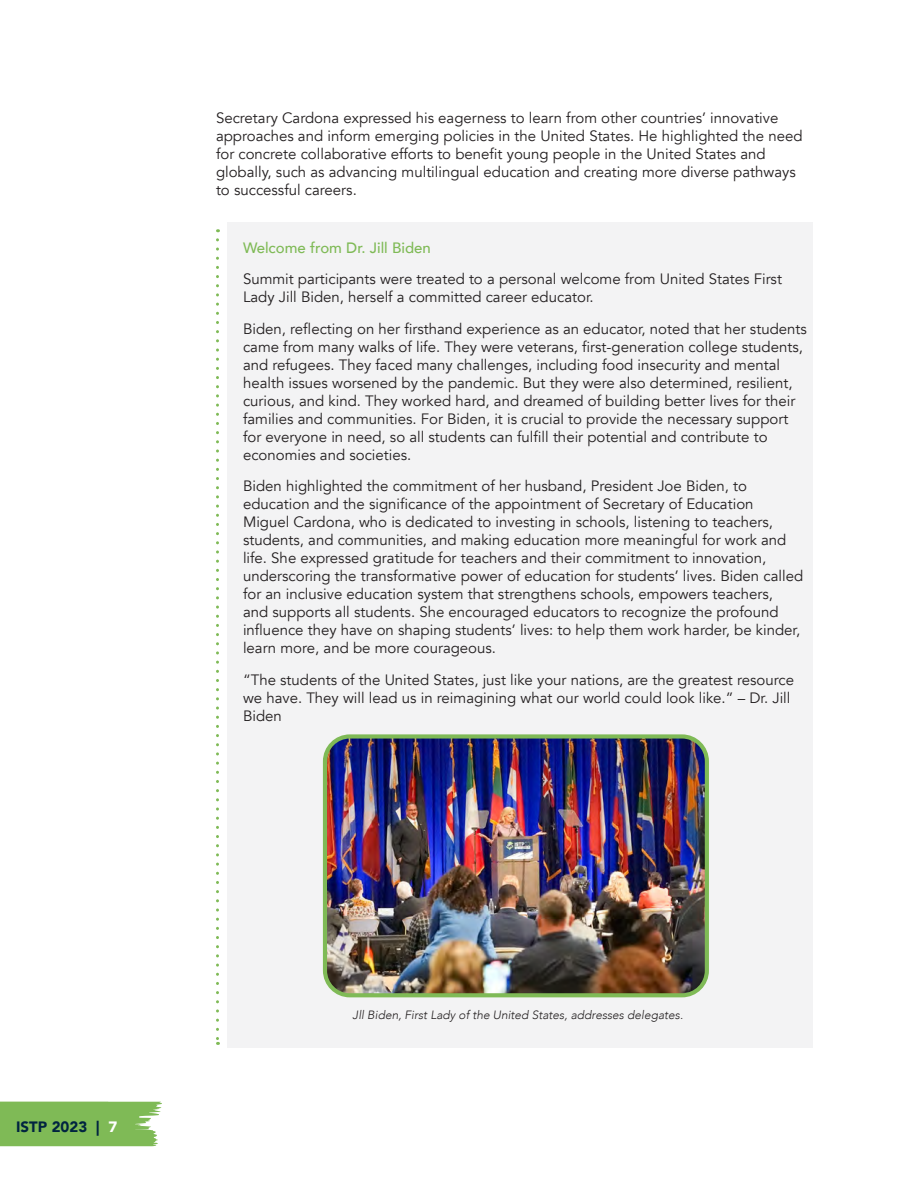
<style>
.page{position:relative;width:918px;height:1188px;background:#fff}
.page>*{position:absolute;margin:0;border:0;box-sizing:border-box;transform-origin:0 0}
.t1{font:15px/18px "Avenir";color:#231f20}
.Table_Header{font:500 15px "Avenir";color:#7fba56}
.t2{font:900 15px "Avenir";color:#012440}
.t3{font:italic 300 12px "Avenir";color:#231f20}
.s1{color:#fff}
</style>
<div class="page">
<div style="left:0;top:1102px;width:162px;height:44px;background:#7fba56"></div>
<div style="left:227px;top:222px;width:586px;height:826px;background:#f3f3f4"></div>
<svg style="left:216px;top:240px;width:3px;height:805px"></svg>
<img style="left:328px;top:739px;width:376px;height:253px">
<div style="left:323px;top:734px;width:386px;height:263px;border:4px solid #7fba56;border-radius:25px"></div>
<p class="t1" style="left:216px;top:109px;width:588px">Secretary Cardona expressed his eagerness to learn from other countries’ innovative approaches and inform emerging policies in the United States. He highlighted the need for concrete collaborative efforts to benefit young people in the United States and globally, such as advancing multilingual education and creating more diverse pathways to successful careers.</p>
<p class="Table_Header" style="left:243px;top:234px;width:189px">Welcome from Dr. Jill Biden</p>
<p class="t1" style="left:243px;top:270px;width:541px">Summit participants were treated to a personal welcome from United States First<br>Lady Jill Biden, herself a committed career educator.</p>
<p class="t1" style="left:243px;top:320px;width:565px">Biden, reflecting on her firsthand experience as an educator, noted that her students came from many walks of life. They were veterans, first-generation college students, and refugees. They faced many challenges, including food insecurity and mental health issues worsened by the pandemic. But they were also determined, resilient, curious, and kind. They worked hard, and dreamed of building better lives for their families and communities. For Biden, it is crucial to provide the necessary support for everyone in need, so all students can fulfill their potential and contribute to economies and societies.</p>
<p class="t1" style="left:243px;top:477px;width:562px">Biden highlighted the commitment of her husband, President Joe Biden, to education and the significance of the appointment of Secretary of Education Miguel Cardona, who is dedicated to investing in schools, listening to teachers, students, and communities, and making education more meaningful for work and life. She expressed gratitude for teachers and their commitment to innovation, underscoring the transformative power of education for students’ lives. Biden called for an inclusive education system that strengthens schools, empowers teachers,<br>and supports all students. She encouraged educators to recognize the profound influence they have on shaping students’ lives: to help them work harder, be kinder, learn more, and be more courageous.</p>
<p class="t1" style="left:243px;top:671px;width:553px">“The students of the United States, just like your nations, are the greatest resource we have. They will lead us in reimagining what our world could look like.” – Dr. Jill<br>Biden</p>
<p class="t2" style="left:16px;top:1114px;width:103px">ISTP 2023 | <span class="s1">7</span></p>
<p class="t3" style="left:353px;top:1007px;width:332px">Jll Biden, First Lady of the United States, addresses delegates.</p>
</div>
